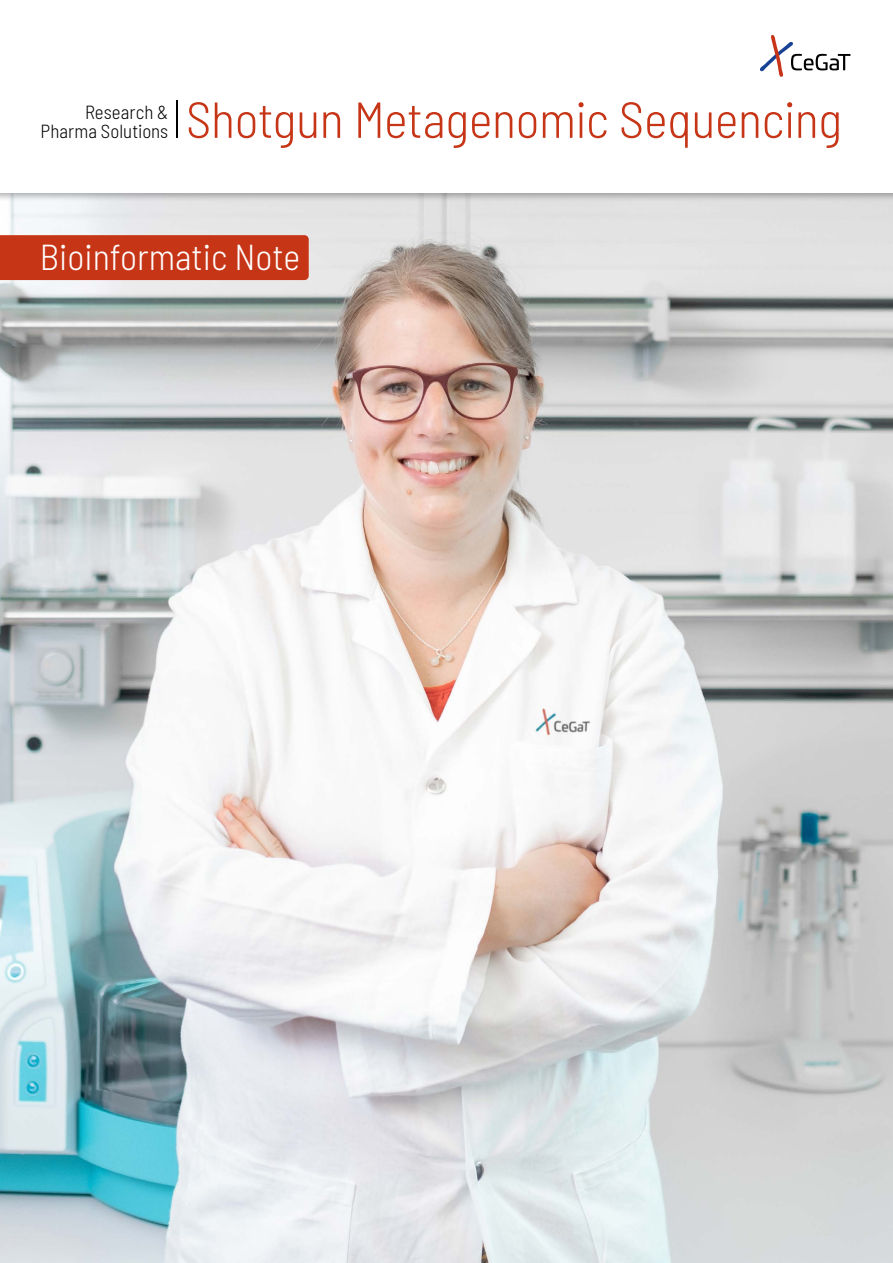
<style>
.page{position:relative;width:893px;height:1263px;background:#fff}
.page>*{position:absolute;margin:0;border:0;box-sizing:border-box;transform-origin:0 0}
.t1{font:300 semi-condensed 50.55px "Barlow";letter-spacing:-.01em;color:#c73517}
.t2{font:300 semi-condensed 36px "Barlow";color:#fff}
.t3{font:300 semi-condensed 18.9px/18.9px "Barlow";color:#000;text-align:right}
</style>
<div class="page">
<img style="left:0;top:202px;width:893px;height:1061px">
<div style="left:0;top:0;width:893px;height:202px;background:#000;opacity:.3"></div>
<div style="left:0;top:0;width:893px;height:192px;background:#fff"></div>
<hr style="left:177px;top:100px;width:1px;height:38px;background:#000">
<div style="left:0;top:235px;width:309px;height:45px;background:#c73517"></div>
<svg style="left:760px;top:35px;width:90px;height:42px"></svg>
<p class="t3" style="left:41px;top:104px;width:129px">Research &amp;<br>Pharma Solutions</p>
<p class="t1" style="left:186px;top:99px;width:657px">Shotgun Metagenomic Sequencing</p>
<p class="t2" style="left:40px;top:243px;width:262px">Bioinformatic Note</p>
</div>
